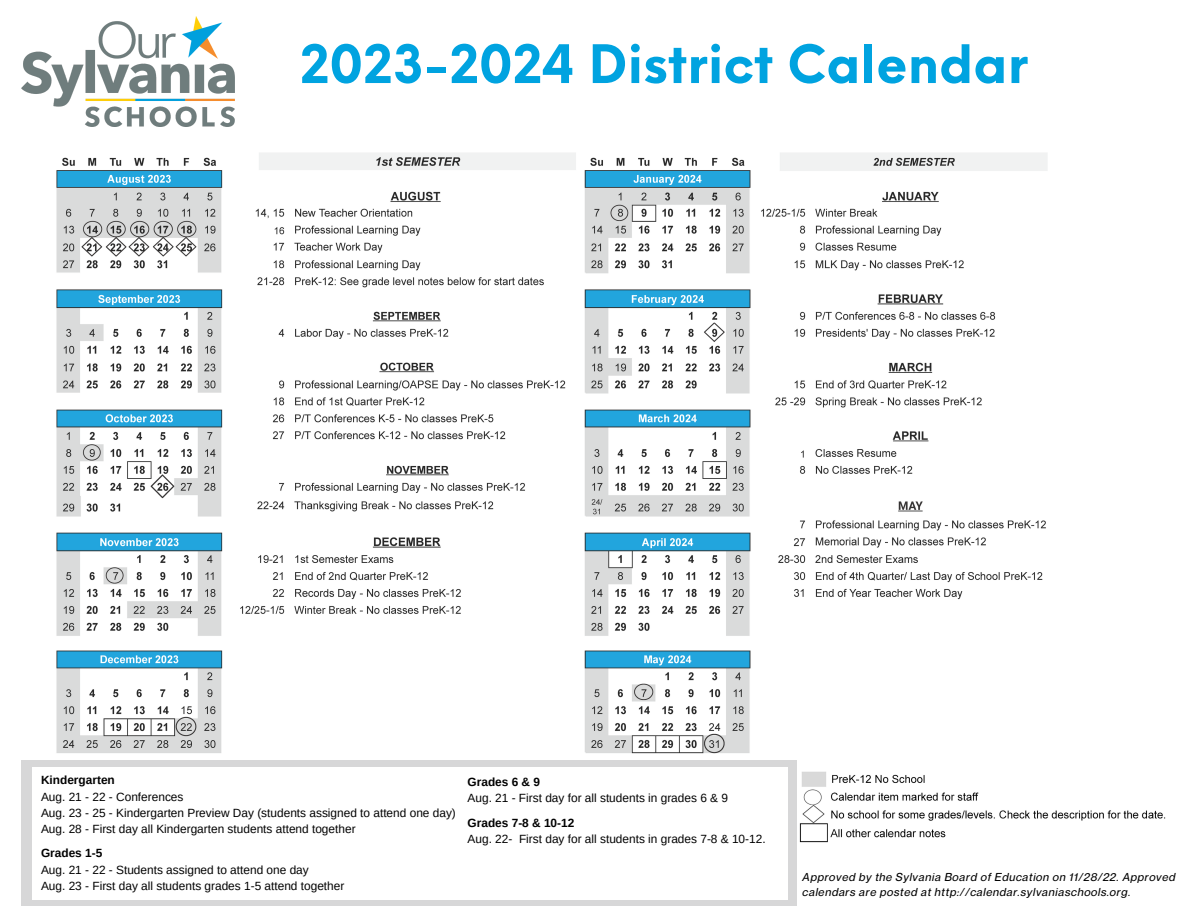
<style>
.page{position:relative;width:1188px;height:918px;background:#fff}
.page>*{position:absolute;margin:0;border:0;box-sizing:border-box;transform-origin:0 0}
.t1{font:700 51.75px "Neue Einstellung";color:#00a3e0}
.t2{font:11.85px/16.4px "Arimo";color:#000}
.t3{font:700 11.85px "Arimo";color:#000}
.t4{font:italic 500 11.25px/15px "Neue Montreal";letter-spacing:.07em;color:#000}
</style>
<div class="page">
<img style="left:21px;top:17px;width:214px;height:110px">
<img style="left:799px;top:771px;width:367px;height:72px">
<img style="left:34px;top:153px;width:1013px;height:608px">
<div style="left:21px;top:761px;width:776px;height:145px;background:#d7d7d8"></div>
<div style="left:32px;top:767px;width:756px;height:132px;background:#fff"></div>
<h1 class="t1" style="left:300px;top:17px;width:730px">2023-2024 District Calendar</h1>
<p class="t3" style="left:41px;top:773px;width:75px">Kindergarten</p>
<p class="t2" style="left:41px;top:788px;width:416px">Aug. 21 - 22 - Conferences<br>Aug. 23 - 25 - Kindergarten Preview Day (students assigned to attend one day)<br>Aug. 28 - First day all Kindergarten students attend together</p>
<p class="t3" style="left:41px;top:847px;width:63px">Grades 1-5</p>
<p class="t2" style="left:41px;top:861px;width:305px">Aug. 21 - 22 - Students assigned to attend one day<br>Aug. 23 - First day all students grades 1-5 attend together</p>
<p class="t3" style="left:468px;top:775px;width:74px">Grades 6 &amp; 9</p>
<p class="t2" style="left:468px;top:790px;width:262px">Aug. 21 - First day for all students in grades 6 &amp; 9</p>
<p class="t3" style="left:468px;top:816px;width:108px">Grades 7-8 &amp; 10-12</p>
<p class="t2" style="left:468px;top:831px;width:300px">Aug. 22- First day for all students in grades 7-8 &amp; 10-12.</p>
<p class="t4" style="left:803px;top:870px;width:374px">Approved by the Sylvania Board of Education on 11/28/22. Approved calendars are posted at http://calendar.sylvaniaschools.org.</p>
</div>
